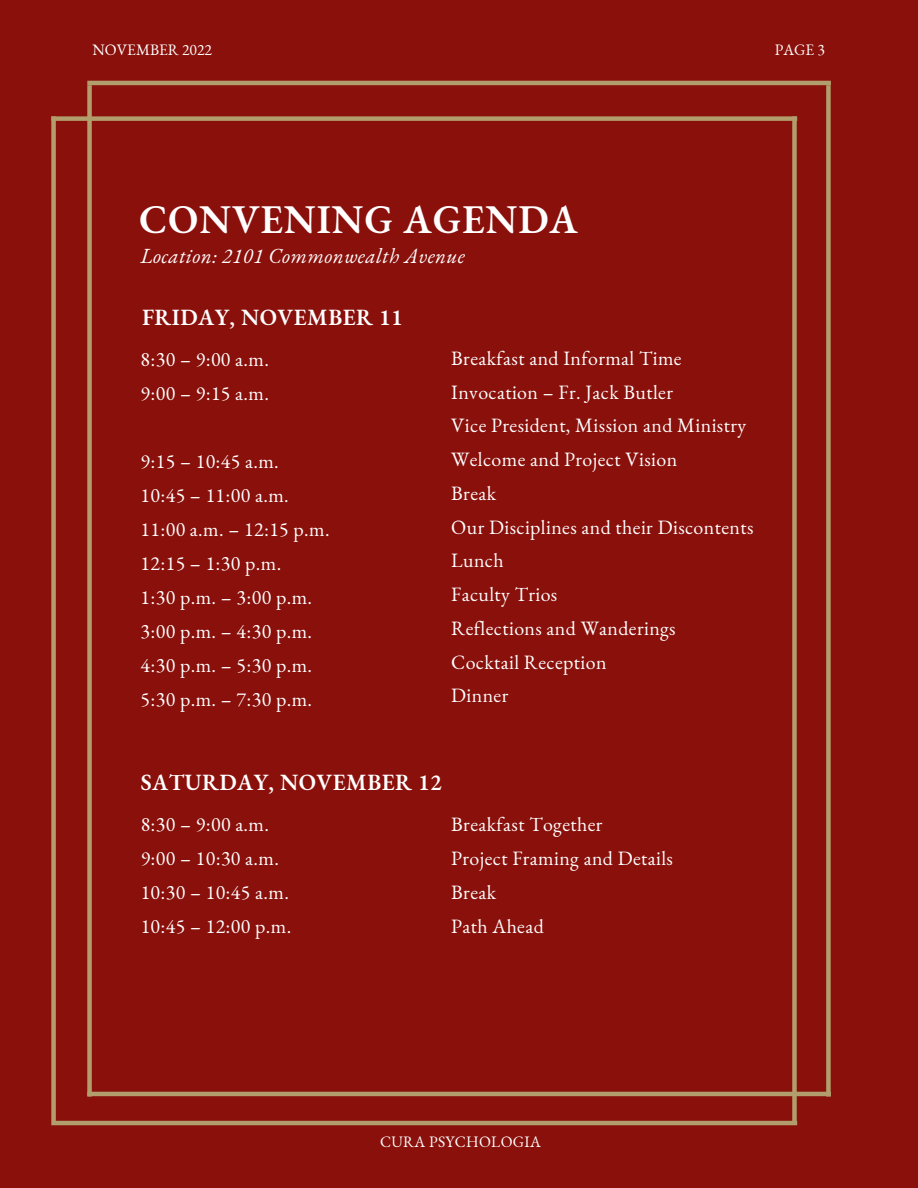
<style>
.page{position:relative;width:918px;height:1188px;background:#8a100b}
.page>*{position:absolute;margin:0;border:0;box-sizing:border-box;transform-origin:0 0}
.t1{font:600 39.75px "EB Garamond";letter-spacing:.02em;color:#fff}
.t2{font:600 22.65px "EB Garamond";letter-spacing:.02em;color:#fff}
.t3{font:italic 21px "EB Garamond";letter-spacing:.02em;color:#fff}
.t4{font:19.8px/34px "EB Garamond";letter-spacing:.02em;color:#fff}
.t5{font:15.6px "EB Garamond";letter-spacing:.01em;color:#fff}
</style>
<div class="page">
<div style="left:51px;top:116px;width:746px;height:5px;background:#b29d6c"></div>
<hr style="left:51px;top:1121px;width:746px;height:4px;background:#b29d6c">
<div style="left:792px;top:116px;width:5px;height:1007px;background:#b29d6c"></div>
<div style="left:51px;top:116px;width:5px;height:1005px;background:#b29d6c"></div>
<div style="left:87px;top:85px;width:5px;height:1012px;background:#b29d6c"></div>
<div style="left:826px;top:85px;width:5px;height:1012px;background:#b29d6c"></div>
<hr style="left:87px;top:81px;width:744px;height:4px;background:#b29d6c">
<hr style="left:87px;top:1092px;width:744px;height:4px;background:#b29d6c">
<p class="t5" style="left:93px;top:39px;width:121px">NOVEMBER 2022</p>
<p class="t5" style="left:775px;top:39px;width:52px">PAGE 3</p>
<h1 class="t1" style="left:139px;top:193px;width:440px">CONVENING AGENDA</h1>
<p class="t3" style="left:141px;top:242px;width:326px">Location: 2101 Commonwealth Avenue</p>
<p class="t2" style="left:142px;top:302px;width:262px">FRIDAY, NOVEMBER 11</p>
<p class="t4" style="left:141px;top:342px;width:130px">8:30 – 9:00 a.m.<br>9:00 – 9:15 a.m.</p>
<p class="t4" style="left:141px;top:444px;width:191px">9:15 – 10:45 a.m.<br>10:45 – 11:00 a.m.<br>11:00 a.m. – 12:15 p.m.<br>12:15 – 1:30 p.m.<br>1:30 p.m. – 3:00 p.m.<br>3:00 p.m. – 4:30 p.m.<br>4:30 p.m. – 5:30 p.m.<br>5:30 p.m. – 7:30 p.m.</p>
<p class="t4" style="left:451px;top:341px;width:304px">Breakfast and Informal Time<br>Invocation – Fr. Jack Butler<br>Vice President, Mission and Ministry<br>Welcome and Project Vision<br>Break<br>Our Disciplines and their Discontents<br>Lunch<br>Faculty Trios<br>Reflections and Wanderings<br>Cocktail Reception<br>Dinner</p>
<p class="t2" style="left:141px;top:767px;width:303px">SATURDAY, NOVEMBER 12</p>
<p class="t4" style="left:141px;top:807px;width:152px">8:30 – 9:00 a.m.<br>9:00 – 10:30 a.m.<br>10:30 – 10:45 a.m.<br>10:45 – 12:00 p.m.</p>
<p class="t4" style="left:451px;top:807px;width:223px">Breakfast Together<br>Project Framing and Details<br>Break<br>Path Ahead</p>
<p class="t5" style="left:380px;top:1131px;width:162px">CURA PSYCHOLOGIA</p>
</div>
